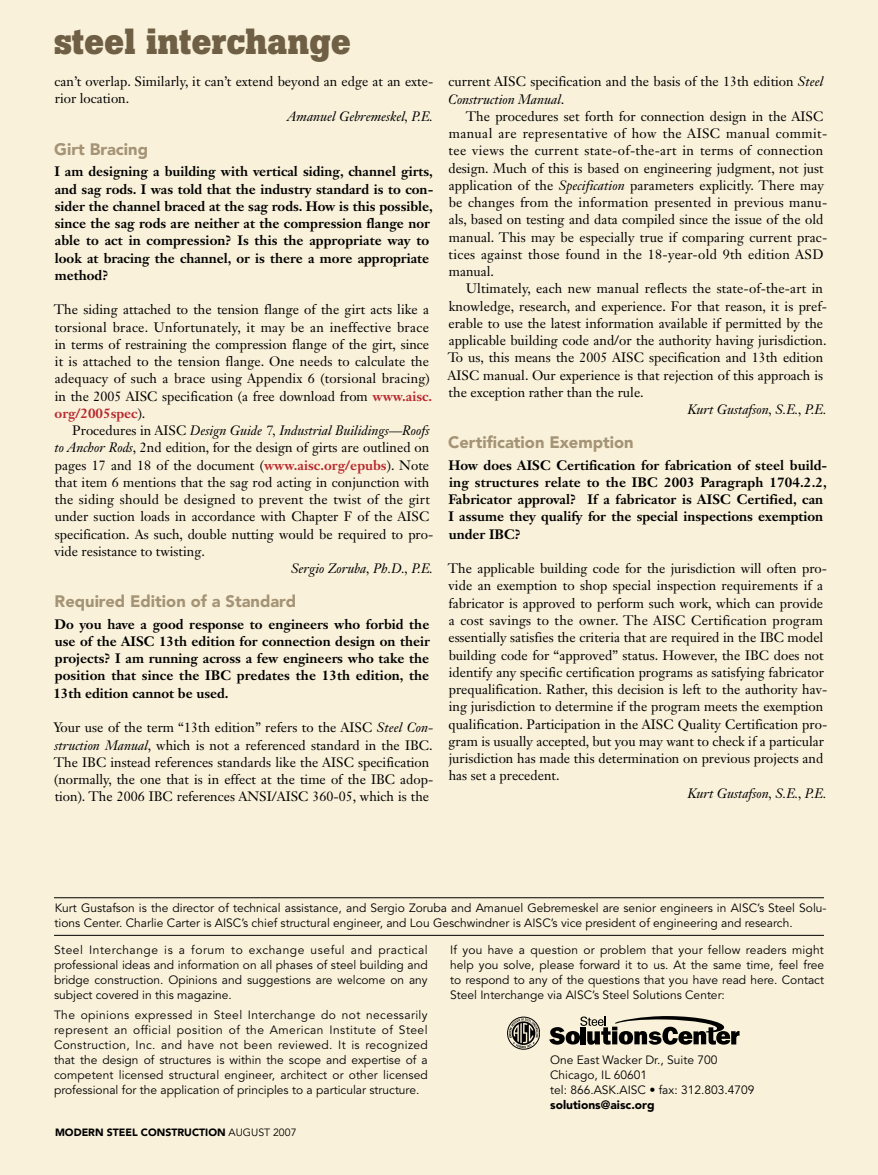
<style>
.page{position:relative;width:878px;height:1175px;background:#fff}
.page>*{position:absolute;margin:0;border:0;box-sizing:border-box;transform-origin:0 0}
.t1{font:700 36px "Boton";color:#6e5f45}
.t2{font:900 16.5px "Avenir LT Std";color:#a49375}
.t3{font:13.5px/17.2px "Janson Text LT Std";color:#000}
.t4{font:700 13.5px/17.2px "Janson Text LT Std";color:#000}
.t5{font:italic 13.5px "Janson Text LT Std";color:#000}
.t6{font:12px/15px "Avenir LT Std";color:#000;text-align:justify}
.t7{font:900 12px "Avenir LT Std";color:#000}
.t8{font:900 10.5px "Avenir LT Std";color:#000}
.s1{font-weight:700;color:#b8292f}
.s2{font-style:italic}
.s3{font-weight:400}
</style>
<div class="page">
<div style="left:0;top:0;width:878px;height:1174px;background:#f9f1da"></div>
<div style="left:507px;top:1016px;width:33px;height:33px;border:1px solid #000;border-radius:50%"></div>
<svg style="left:509px;top:1018px;width:29px;height:30px"></svg>
<svg style="left:549px;top:1016px;width:190px;height:28px"></svg>
<hr style="left:54px;top:935px;width:770px;height:1px;background:#000">
<hr style="left:54px;top:897px;width:770px;height:1px;background:#000">
<h1 class="t1" style="left:54px;top:20px;width:298px">steel interchange</h1>
<p class="t3" style="left:54px;top:73px;width:380px">can’t overlap. Similarly, it can’t extend beyond an edge at an exte&shy;rior location.</p>
<p class="t5" style="left:287px;top:108px;width:147px">Amanuel Gebremeskel, P.E.</p>
<p class="t2" style="left:54px;top:139px;width:95px">Girt Bracing</p>
<p class="t4" style="left:54px;top:163px;width:380px">I am designing a building with vertical siding, channel girts, and sag rods. I was told that the industry standard is to con&shy;sider the channel braced at the sag rods. How is this possible, since the sag rods are neither at the compression flange nor able to act in compression? Is this the appropriate way to look at bracing the channel, or is there a more appropriate method?</p>
<p class="t3" style="left:54px;top:301px;width:380px">The siding attached to the tension flange of the girt acts like a torsional brace. Unfortunately, it may be an ineffective brace in terms of restraining the compression flange of the girt, since it is attached to the tension flange. One needs to calculate the adequacy of such a brace using Appendix 6 (torsional bracing) in the 2005 AISC specification (a free download from <span class="s1">www.aisc. org/2005spec</span>).</p>
<p class="t3" style="left:54px;top:422px;width:380px;text-indent:18px">Procedures in AISC <span class="s2">Design Guide 7, Industrial Builidings—Roofs to Anchor Rods</span>, 2nd edition, for the design of girts are outlined on pages 17 and 18 of the document (<span class="s1">www.aisc.org/epubs</span>). Note that item 6 mentions that the sag rod acting in conjunction with the siding should be designed to prevent the twist of the girt under suction loads in accordance with Chapter F of the AISC specification. As such, double nutting would be required to pro&shy;vide resistance to twisting.</p>
<p class="t5" style="left:291px;top:560px;width:143px">Sergio Zoruba, Ph.D., P.E.</p>
<p class="t2" style="left:55px;top:591px;width:243px">Required Edition of a Standard</p>
<p class="t4" style="left:53px;top:615px;width:378px;text-align:justify">Do you have a good response to engineers who forbid the use of the AISC 13th edition for connection design on their projects? I am running across a few engineers who take the position that since the IBC predates the 13th edition, the 13th edition cannot be used.</p>
<p class="t3" style="left:53px;top:719px;width:381px">Your use of the term “13th edition” refers to the AISC <span class="s2">Steel Con&shy;struction Manual</span>, which is not a referenced standard in the IBC.<br>The IBC instead references standards like the AISC specification (normally, the one that is in effect at the time of the IBC adop&shy;tion). The 2006 IBC references ANSI/AISC 360-05, which is the</p>
<p class="t3" style="left:448px;top:73px;width:377px">current AISC specification and the basis of the 13th edition <span class="s2">Steel<br>Construction Manual</span>.</p>
<p class="t3" style="left:448px;top:107px;width:380px;text-indent:17px">The procedures set forth for connection design in the AISC manual are representative of how the AISC manual commit&shy;tee views the current state-of-the-art in terms of connection design. Much of this is based on engineering judgment, not just application of the <span class="s2">Specification</span> parameters explicitly. There may be changes from the information presented in previous manu&shy;als, based on testing and data compiled since the issue of the old manual. This may be especially true if comparing current prac&shy;tices against those found in the 18-year-old 9th edition ASD manual.</p>
<p class="t3" style="left:447px;top:280px;width:381px;text-indent:18px">Ultimately, each new manual reflects the state-of-the-art in knowledge, research, and experience. For that reason, it is pref&shy;erable to use the latest information available if permitted by the applicable building code and/or the authority having jurisdiction.<br>To us, this means the 2005 AISC specification and 13th edition AISC manual. Our experience is that rejection of this approach is the exception rather than the rule.</p>
<p class="t5" style="left:687px;top:401px;width:140px">Kurt Gustafson, S.E., P.E.</p>
<p class="t2" style="left:448px;top:432px;width:187px">Certification Exemption</p>
<p class="t4" style="left:448px;top:456px;width:380px">How does AISC Certification for fabrication of steel build&shy;ing structures relate to the IBC 2003 Paragraph 1704.2.2, Fabricator approval? If a fabricator is AISC Certified, can I assume they qualify for the special inspections exemption under IBC?</p>
<p class="t3" style="left:448px;top:560px;width:381px">The applicable building code for the jurisdiction will often pro&shy;vide an exemption to shop special inspection requirements if a fabricator is approved to perform such work, which can provide a cost savings to the owner. The AISC Certification program essentially satisfies the criteria that are required in the IBC model building code for “approved” status. However, the IBC does not identify any specific certification programs as satisfying fabricator prequalification. Rather, this decision is left to the authority hav&shy;ing jurisdiction to determine if the program meets the exemption qualification. Participation in the AISC Quality Certification pro&shy;gram is usually accepted, but you may want to check if a particular jurisdiction has made this determination on previous projects and has set a precedent.</p>
<p class="t5" style="left:687px;top:784px;width:140px">Kurt Gustafson, S.E., P.E.</p>
<p class="t6" style="left:55px;top:901px;width:773px">Kurt Gustafson is the director of technical assistance, and Sergio Zoruba and Amanuel Gebremeskel are senior engineers in AISC’s Steel Solu&shy;tions Center. Charlie Carter is AISC’s chief structural engineer, and Lou Geschwindner is AISC’s vice president of engineering and research.</p>
<p class="t6" style="left:54px;top:943px;width:375px">Steel Interchange is a forum to exchange useful and practical professional ideas and information on all phases of steel building and bridge construction. Opinions and suggestions are welcome on any subject covered in this magazine.</p>
<p class="t6" style="left:54px;top:1007px;width:375px">The opinions expressed in Steel Interchange do not necessarily represent an official position of the American Institute of Steel Construction, Inc. and have not been reviewed. It is recognized that the design of structures is within the scope and expertise of a competent licensed structural engineer, architect or other licensed professional for the application of principles to a particular structure.</p>
<p class="t8" style="left:55px;top:1125px;width:243px">MODERN STEEL CONSTRUCTION <span class="s3">august 2007</span></p>
<p class="t6" style="left:450px;top:943px;width:375px">If you have a question or problem that your fellow readers might help you solve, please forward it to us. At the same time, feel free to respond to any of the questions that you have read here. Contact Steel Interchange via AISC’s Steel Solutions Center:</p>
<p class="t6" style="left:550px;top:1052px;width:206px;text-align:left">One East Wacker Dr., Suite 700<br>Chicago, IL 60601<br>tel: 866.ASK.AISC • fax: 312.803.4709</p>
<p class="t7" style="left:550px;top:1097px;width:106px">solutions@aisc.org</p>
</div>
